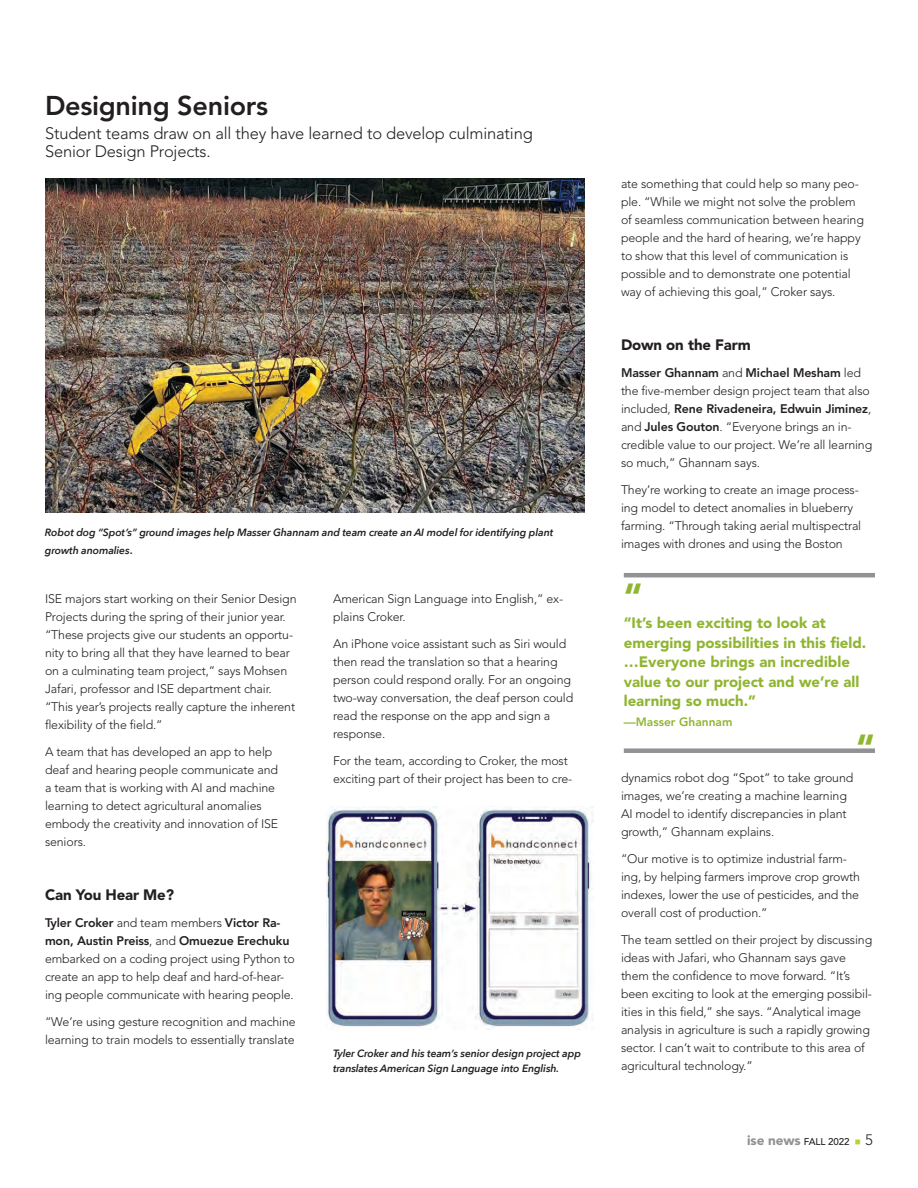
<style>
.page{position:relative;width:918px;height:1188px;background:#fff}
.page>*{position:absolute;margin:0;border:0;box-sizing:border-box;transform-origin:0 0}
.Quote_rule_above{font:900 36px "Avenir LT Std";color:#90b531}
.Quote_rule_below{font:900 36px "Avenir LT Std";color:#90b531}
._18_22_Headline_styl{font:800 27px "Avenir LT Std";letter-spacing:-.01em;color:#231f20}
._18_22_Headline_styl-2{font:300 16.5px/18px "Avenir LT Std";letter-spacing:-.01em;color:#231f20}
.Pull_Quote{font:900 15px/19.5px "Avenir LT Std";color:#90b531}
.NEW_Subhead_1{font:900 15px "Avenir LT Std";letter-spacing:-.01em;color:#231f20}
.t1{font:300 15px "Avenir LT Std";color:#231f20}
.Body_Text{font:300 12.3px/18px "Avenir LT Std";letter-spacing:-.01em;color:#231f20}
.Pull_Quote-2{font:800 12px "Avenir LT Std";color:#90b531}
.Dept_news_body_text{font:italic 600 10.5px/15px "Avenir Next";letter-spacing:-.01em;color:#231f20}
.t2{font:500 9.75px "Avenir LT Std";letter-spacing:-.01em;color:#231f20}
.s1{font-style:normal;font-size:11.25px}
.s2{font-weight:800}
.s3{font-weight:900;font-size:13.5px;color:#919295}
</style>
<div class="page">
<img style="left:45px;top:178px;width:539px;height:335px">
<hr style="left:624px;top:573px;width:251px;height:4px;background:#919295">
<div style="left:624px;top:748px;width:251px;height:5px;background:#919295"></div>
<img style="left:326px;top:807px;width:268px;height:223px">
<p class="_18_22_Headline_styl" style="left:45px;top:90px;width:225px">Designing Seniors</p>
<p class="_18_22_Headline_styl-2" style="left:45px;top:125px;width:489px">Student teams draw on all they have learned to develop culminating<br>Senior Design Projects.</p>
<p class="Dept_news_body_text" style="left:45px;top:523px;width:510px;line-height:18px">Robot dog “Spot’s” ground images help Masser Ghannam and team create an AI model for identifying plant growth anomalies<span class="s1">.</span></p>
<p class="Body_Text" style="left:45px;top:590px;width:253px">ISE majors start working on their Senior Design Projects during the spring of their junior year. “These projects give our students an opportu&shy;nity to bring all that they have learned to bear on a culminating team project,” says Mohsen Jafari, professor and ISE department chair. “This year’s projects really capture the inherent flexibility of the field.”</p>
<p class="Body_Text" style="left:45px;top:743px;width:235px">A team that has developed an app to help deaf and hearing people communicate and a team that is working with AI and machine learning to detect agricultural anomalies embody the creativity and innovation of ISE seniors.</p>
<p class="NEW_Subhead_1" style="left:45px;top:886px;width:131px">Can You Hear Me?</p>
<p class="Body_Text" style="left:45px;top:914px;width:251px"><span class="s2">Tyler Croker</span> and team members <span class="s2">Victor Ra&shy;mon, Austin Preiss</span>, and <span class="s2">Omuezue Erechuku </span>embarked on a coding project using Python to create an app to help deaf and hard-of-hear&shy;ing people communicate with hearing people.</p>
<p class="Body_Text" style="left:45px;top:1013px;width:252px">“We’re using gesture recognition and machine learning to train models to essentially translate</p>
<p class="Body_Text" style="left:333px;top:590px;width:232px">American Sign Language into English,” ex&shy;plains Croker.</p>
<p class="Body_Text" style="left:333px;top:635px;width:242px">An iPhone voice assistant such as Siri would then read the translation so that a hearing person could respond orally. For an ongoing two-way conversation, the deaf person could read the response on the app and sign a response.</p>
<p class="Body_Text" style="left:333px;top:752px;width:241px">For the team, according to Croker, the most exciting part of their project has been to cre-</p>
<p class="Dept_news_body_text" style="left:333px;top:1045px;width:250px">Tyler Croker and his team’s senior design project app translates American Sign Language into English.</p>
<p class="Body_Text" style="left:621px;top:174px;width:244px">ate something that could help so many peo&shy;ple. “While we might not solve the problem of seamless communication between hearing people and the hard of hearing, we’re happy to show that this level of communication is possible and to demonstrate one potential way of achieving this goal,” Croker says.</p>
<p class="NEW_Subhead_1" style="left:621px;top:335px;width:131px">Down on the Farm</p>
<p class="Body_Text" style="left:621px;top:363px;width:253px"><span class="s2">Masser Ghannam</span> and <span class="s2">Michael Mesham</span> led the five-member design project team that also included, <span class="s2">Rene Rivadeneira, Edwuin Jiminez</span>, and <span class="s2">Jules Gouton</span>. “Everyone brings an in&shy;credible value to our project. We’re all learning so much,” Ghannam says.</p>
<p class="Body_Text" style="left:621px;top:480px;width:242px">They’re working to create an image process&shy;ing model to detect anomalies in blueberry farming. “Through taking aerial multispectral images with drones and using the Boston</p>
<p class="Quote_rule_above" style="left:624px;top:575px;width:20px">“</p>
<p class="Pull_Quote" style="left:624px;top:613px;width:244px">“It’s been exciting to look at emerging possibilities in this field. …Everyone brings an incredible value to our project and we’re all learning so much.”</p>
<p class="Pull_Quote-2" style="left:624px;top:715px;width:110px">—Masser Ghannam</p>
<p class="Quote_rule_below" style="left:856px;top:726px;width:20px">“</p>
<p class="Body_Text" style="left:621px;top:768px;width:234px">dynamics robot dog “Spot” to take ground images, we’re creating a machine learning AI model to identify discrepancies in plant growth,” Ghannam explains.</p>
<p class="Body_Text" style="left:621px;top:849px;width:240px">“Our motive is to optimize industrial farm&shy;ing, by helping farmers improve crop growth indexes, lower the use of pesticides, and the overall cost of production.”</p>
<p class="Body_Text" style="left:621px;top:930px;width:253px">The team settled on their project by discussing ideas with Jafari, who Ghannam says gave them the confidence to move forward. “It’s been exciting to look at the emerging possibil&shy;ities in this field,” she says. “Analytical image analysis in agriculture is such a rapidly growing sector. I can’t wait to contribute to this area of agricultural technology.”</p>
<p class="t2" style="left:747px;top:1136px;width:115px"><span class="s3">ise news</span> FALL 2022 <sup>m</sup></p>
<p class="t1" style="left:865px;top:1131px;width:9px">5</p>
</div>
